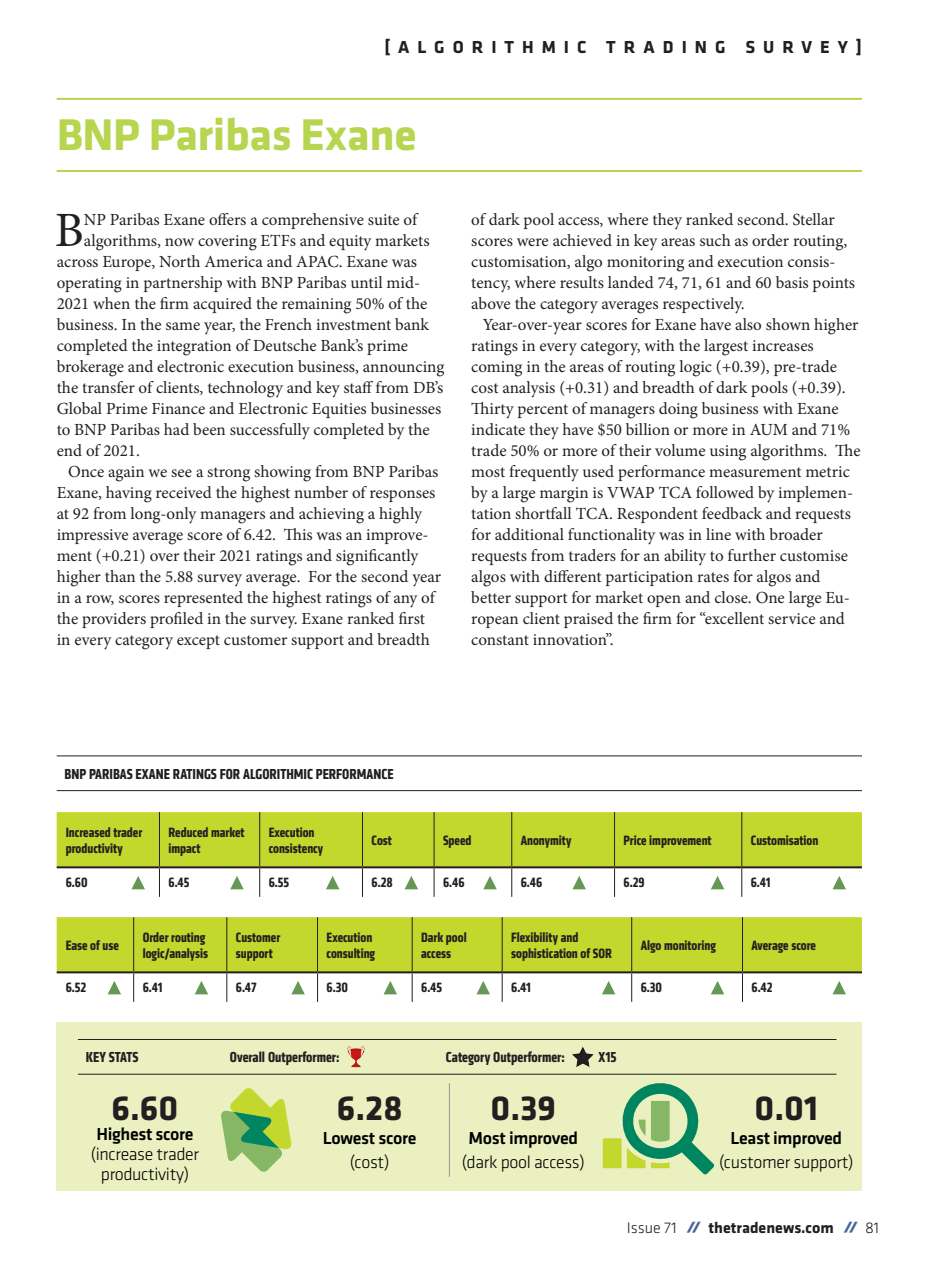
<style>
.page{position:relative;width:947px;height:1276px;background:#fff}
.page>*{position:absolute;margin:0;border:0;box-sizing:border-box;transform-origin:0 0}
._01__Body_Dropcap_2{font:49.4px "Minion Pro";color:#231f20}
.Survey_-_market_hed{font:700 46px "Klavika";letter-spacing:-.01em;color:#b7d54e}
.Algo_-_number{font:700 36px "Klavika";color:#231f20}
.Algo_-_number-2{font:300 18px/20px "Klavika";letter-spacing:-.02em;color:#000;text-align:center}
.Department___hed{font:700 18px "Klavika";letter-spacing:.445em;color:#231f20}
.Algo_-_number-3{font:500 18px/24px "Klavika";letter-spacing:-.02em;color:#000;text-align:center}
._01__Body_Dropcap_2-2{font:17px/21px "Minion Pro";letter-spacing:-.005em;color:#231f20}
.t1{font:700 16px "Klavika";color:#231f20}
.Survey_-_table_graph{font:700 15px "Klavika Condensed";color:#231f20}
.Q2_2017_-_Data_table{font:700 14px/16.8px "Klavika Condensed";color:#231f20}
.s1{font-weight:500}
.s2{font-weight:300}
.s3{font-family:"Klavika Display";font-weight:900;font-style:italic;font-size:13.8px;color:#48649b}
</style>
<div class="page">
<hr style="left:57px;top:755px;width:805px;height:1px;background:#231f20">
<hr style="left:57px;top:790px;width:805px;height:1px;background:#231f20">
<hr style="left:57px;top:98px;width:805px;height:2px;background:#b7d54e">
<hr style="left:57px;top:170px;width:805px;height:2px;background:#b7d54e">
<div style="left:57px;top:1023px;width:805px;height:168px;background:#eaf0c0"></div>
<hr style="left:78px;top:1039px;width:758px;height:1px;background:#231f20">
<hr style="left:78px;top:1074px;width:758px;height:1px;background:#231f20">
<svg style="left:221px;top:1088px;width:71px;height:84px"></svg>
<div style="left:603px;top:1138px;width:18px;height:30px;background:#c4d72c"></div>
<svg style="left:619px;top:1083px;width:95px;height:91px"></svg>
<hr style="left:449px;top:1083px;width:1px;height:93px;background:#939598">
<svg style="left:57px;top:812px;width:805px;height:85px"></svg>
<svg style="left:57px;top:917px;width:805px;height:85px"></svg>
<div style="left:344px;top:1042px;width:22px;height:26px;background:#231f20;opacity:.27"></div>
<div style="left:570px;top:1045px;width:25px;height:24px;background:#231f20;opacity:.5"></div>
<p class="Department___hed" style="left:384px;top:34px;width:479px">[ALGORITHMIC TRADING SURVEY]</p>
<p class="Survey_-_market_hed" style="left:57px;top:101px;width:362px">BNP Paribas Exane</p>
<p class="_01__Body_Dropcap_2" style="left:55px;top:197px;width:30px">B</p>
<p class="_01__Body_Dropcap_2-2" style="left:84px;top:209px;width:335px">NP Paribas Exane offers a comprehensive suite of</p>
<p class="_01__Body_Dropcap_2-2" style="left:84px;top:230px;width:347px">algorithms, now covering ETFs and equity markets</p>
<p class="_01__Body_Dropcap_2-2" style="left:57px;top:251px;width:362px">across Europe, North America and APAC. Exane was</p>
<p class="_01__Body_Dropcap_2-2" style="left:57px;top:272px;width:365px">operating in partnership with BNP Paribas until mid-</p>
<p class="_01__Body_Dropcap_2-2" style="left:57px;top:293px;width:372px">2021 when the firm acquired the remaining 50% of the</p>
<p class="_01__Body_Dropcap_2-2" style="left:57px;top:314px;width:374px">business. In the same year, the French investment bank</p>
<p class="_01__Body_Dropcap_2-2" style="left:57px;top:335px;width:353px">completed the integration of Deutsche Bank’s prime</p>
<p class="_01__Body_Dropcap_2-2" style="left:57px;top:356px;width:389px">brokerage and electronic execution business, announcing</p>
<p class="_01__Body_Dropcap_2-2" style="left:57px;top:377px;width:388px">the transfer of clients, technology and key staff from DB’s</p>
<p class="_01__Body_Dropcap_2-2" style="left:57px;top:398px;width:386px">Global Prime Finance and Electronic Equities businesses</p>
<p class="_01__Body_Dropcap_2-2" style="left:57px;top:419px;width:375px">to BNP Paribas had been successfully completed by the</p>
<p class="_01__Body_Dropcap_2-2" style="left:57px;top:440px;width:85px">end of 2021.</p>
<p class="_01__Body_Dropcap_2-2" style="left:57px;top:461px;width:386px;text-indent:11px">Once again we see a strong showing from BNP Paribas Exane, having received the highest number of responses at 92 from long-only managers and achieving a highly impressive average score of 6.42. This was an improve&shy;ment (+0.21) over their 2021 ratings and significantly higher than the 5.88 survey average. For the second year in a row, scores represented the highest ratings of any of the providers profiled in the survey. Exane ranked first in every category except customer support and breadth</p>
<p class="_01__Body_Dropcap_2-2" style="left:471px;top:209px;width:385px">of dark pool access, where they ranked second. Stellar scores were achieved in key areas such as order routing, customisation, algo monitoring and execution consis&shy;tency, where results landed 74, 71, 61 and 60 basis points above the category averages respectively.</p>
<p class="_01__Body_Dropcap_2-2" style="left:471px;top:314px;width:391px;text-indent:11px">Year-over-year scores for Exane have also shown higher ratings in every category, with the largest increases coming in the areas of routing logic (+0.39), pre-trade cost analysis (+0.31) and breadth of dark pools (+0.39).<br>Thirty percent of managers doing business with Exane indicate they have $50 billion or more in AUM and 71% trade 50% or more of their volume using algorithms. The most frequently used performance measurement metric by a large margin is VWAP TCA followed by implemen&shy;tation shortfall TCA. Respondent feedback and requests for additional functionality was in line with broader requests from traders for an ability to further customise algos with different participation rates for algos and better support for market open and close. One large Eu&shy;ropean client praised the firm for “excellent service and constant innovation”.</p>
<p class="Survey_-_table_graph" style="left:65px;top:764px;width:330px">BNP PARIBAS EXANE RATINGS FOR ALGORITHMIC PERFORMANCE</p>
<p class="Q2_2017_-_Data_table" style="left:66px;top:823px;width:78px">Increased trader productivity</p>
<p class="Q2_2017_-_Data_table" style="left:168px;top:823px;width:78px">Reduced market impact</p>
<p class="Q2_2017_-_Data_table" style="left:269px;top:823px;width:56px">Execution consistency</p>
<p class="Q2_2017_-_Data_table" style="left:371px;top:832px;width:22px">Cost</p>
<p class="Q2_2017_-_Data_table" style="left:443px;top:832px;width:30px">Speed</p>
<p class="Q2_2017_-_Data_table" style="left:521px;top:832px;width:52px">Anonymity</p>
<p class="Q2_2017_-_Data_table" style="left:623px;top:832px;width:90px">Price improvement</p>
<p class="Q2_2017_-_Data_table" style="left:751px;top:832px;width:69px">Customisation</p>
<p class="Q2_2017_-_Data_table" style="left:66px;top:874px;width:23px">6.60</p>
<p class="Q2_2017_-_Data_table" style="left:168px;top:874px;width:22px">6.45</p>
<p class="Q2_2017_-_Data_table" style="left:269px;top:874px;width:22px">6.55</p>
<p class="Q2_2017_-_Data_table" style="left:371px;top:874px;width:23px">6.28</p>
<p class="Q2_2017_-_Data_table" style="left:443px;top:874px;width:23px">6.46</p>
<p class="Q2_2017_-_Data_table" style="left:521px;top:874px;width:23px">6.46</p>
<p class="Q2_2017_-_Data_table" style="left:623px;top:874px;width:23px">6.29</p>
<p class="Q2_2017_-_Data_table" style="left:751px;top:874px;width:21px">6.41</p>
<p class="Q2_2017_-_Data_table" style="left:66px;top:937px;width:55px">Ease of use</p>
<p class="Q2_2017_-_Data_table" style="left:143px;top:928px;width:67px">Order routing logic/analysis</p>
<p class="Q2_2017_-_Data_table" style="left:236px;top:928px;width:46px">Customer support</p>
<p class="Q2_2017_-_Data_table" style="left:326px;top:928px;width:50px">Execution consulting</p>
<p class="Q2_2017_-_Data_table" style="left:421px;top:928px;width:47px">Dark pool access</p>
<p class="Q2_2017_-_Data_table" style="left:511px;top:928px;width:102px">Flexibility and sophistication of SOR</p>
<p class="Q2_2017_-_Data_table" style="left:641px;top:937px;width:77px">Algo monitoring</p>
<p class="Q2_2017_-_Data_table" style="left:751px;top:937px;width:66px">Average score</p>
<p class="Q2_2017_-_Data_table" style="left:66px;top:979px;width:22px">6.52</p>
<p class="Q2_2017_-_Data_table" style="left:143px;top:979px;width:21px">6.41</p>
<p class="Q2_2017_-_Data_table" style="left:236px;top:979px;width:22px">6.47</p>
<p class="Q2_2017_-_Data_table" style="left:326px;top:979px;width:23px">6.30</p>
<p class="Q2_2017_-_Data_table" style="left:421px;top:979px;width:22px">6.45</p>
<p class="Q2_2017_-_Data_table" style="left:511px;top:979px;width:21px">6.41</p>
<p class="Q2_2017_-_Data_table" style="left:641px;top:979px;width:23px">6.30</p>
<p class="Q2_2017_-_Data_table" style="left:751px;top:979px;width:23px">6.42</p>
<p class="Survey_-_table_graph" style="left:86px;top:1047px;width:54px">KEY STATS</p>
<p class="Survey_-_table_graph" style="left:230px;top:1047px;width:111px">Overall Outperformer:</p>
<p class="Survey_-_table_graph" style="left:446px;top:1047px;width:120px">Category Outperformer:</p>
<p class="Survey_-_table_graph" style="left:598px;top:1047px;width:20px">X15</p>
<p class="Algo_-_number" style="left:111px;top:1082px;width:69px">6.60</p>
<p class="Algo_-_number-2" style="left:91px;top:1124px;width:110px"><span class="s1">Highest score </span>(increase trader productivity)</p>
<p class="Algo_-_number" style="left:337px;top:1082px;width:67px">6.28</p>
<p class="Algo_-_number-3" style="left:323px;top:1126px;width:95px">Lowest score <span class="s2">(cost)</span></p>
<p class="Algo_-_number" style="left:490px;top:1082px;width:67px">0.39</p>
<p class="Algo_-_number-2" style="left:462px;top:1126px;width:124px;line-height:24px"><span class="s1">Most improved </span>(dark pool access)</p>
<p class="Algo_-_number" style="left:754px;top:1082px;width:65px">0.01</p>
<p class="Algo_-_number-2" style="left:719px;top:1126px;width:136px;line-height:24px"><span class="s1">Least improved </span>(customer support)</p>
<p class="t1" style="left:627px;top:1216px;width:253px"><span class="s2">Issue 71</span> <span class="s3">//</span> thetradenews.com <span class="s3">//</span> <span class="s2">81</span></p>
</div>
